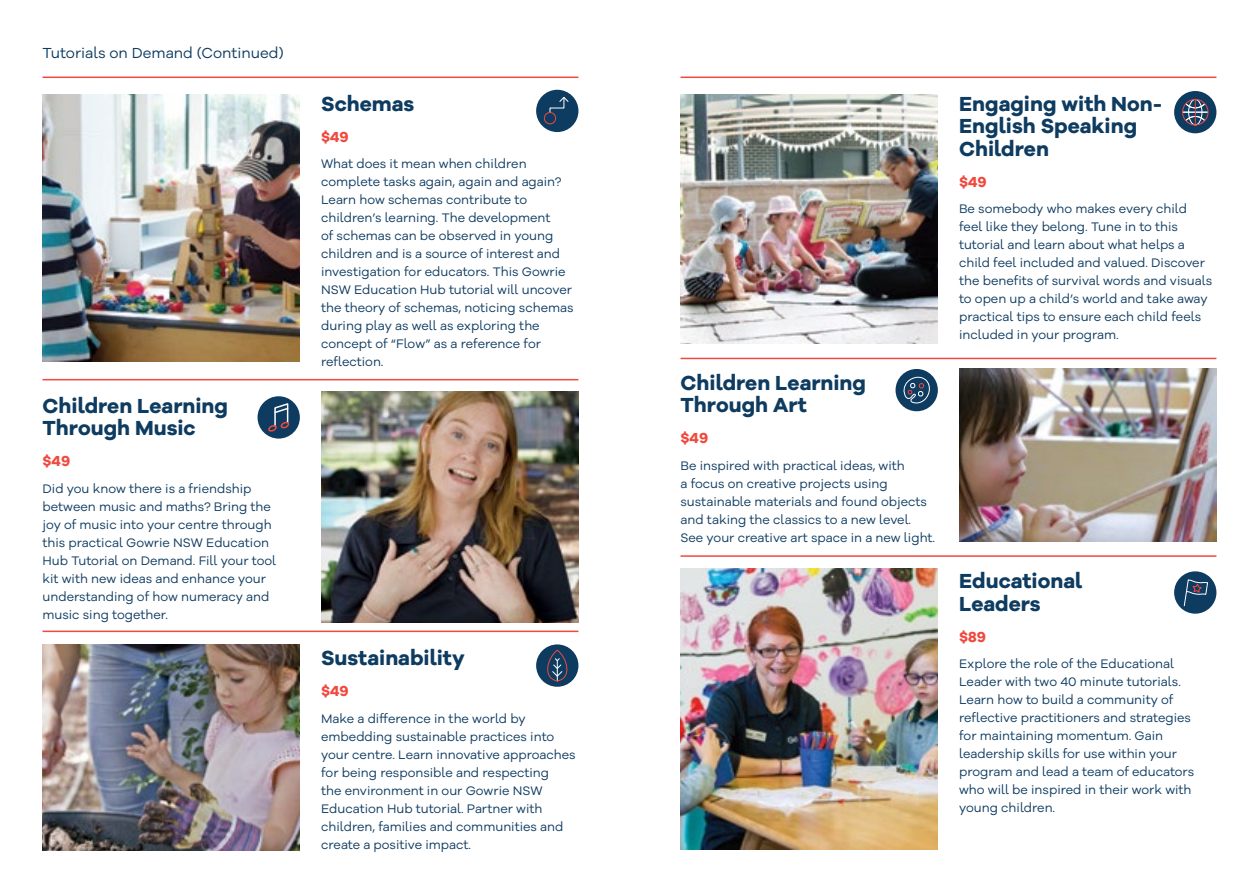
<style>
.page{position:relative;width:1259px;height:893px;background:#fff}
.page>*{position:absolute;margin:0;border:0;box-sizing:border-box;transform-origin:0 0}
.t1{font:700 21px/22.5px "Galano Grotesque Alt";color:#0e3b60}
.t2{font:15px "Galano Grotesque Alt";color:#0e3b60}
.t3{font:700 15px "Galano Grotesque Alt";color:#f0493e}
.t4{font:12.75px/18px "Galano Grotesque Alt";color:#0e3b60}
</style>
<div class="page">
<img style="left:959px;top:369px;width:257px;height:173px">
<img style="left:321px;top:392px;width:257px;height:231px">
<hr style="left:43px;top:379px;width:535px;height:1px;background:#f0493e">
<hr style="left:43px;top:77px;width:535px;height:1px;background:#f0493e">
<hr style="left:680px;top:77px;width:536px;height:1px;background:#f0493e">
<hr style="left:43px;top:631px;width:535px;height:1px;background:#f0493e">
<hr style="left:680px;top:358px;width:536px;height:1px;background:#f0493e">
<hr style="left:680px;top:555px;width:536px;height:2px;background:#f0493e">
<div style="left:257px;top:396px;width:43px;height:43px;background:#0e3b60;border-radius:50%"></div>
<svg style="left:268px;top:403px;width:22px;height:29px"></svg>
<img style="left:680px;top:569px;width:258px;height:281px">
<div style="left:1174px;top:571px;width:42px;height:43px;background:#0e3b60;border-radius:50%"></div>
<svg style="left:1183px;top:579px;width:25px;height:28px"></svg>
<img style="left:43px;top:644px;width:257px;height:206px">
<div style="left:536px;top:644px;width:42px;height:43px;background:#0e3b60;border-radius:50%"></div>
<svg style="left:542px;top:649px;width:31px;height:33px"></svg>
<img style="left:680px;top:94px;width:258px;height:250px">
<div style="left:1174px;top:91px;width:42px;height:42px;background:#0e3b60;border-radius:50%"></div>
<svg style="left:1182px;top:99px;width:26px;height:26px"></svg>
<div style="left:1182px;top:99px;width:26px;height:26px;border:1px solid #f0493e;border-radius:50%"></div>
<div style="left:895px;top:369px;width:43px;height:42px;background:#0e3b60;border-radius:50%"></div>
<svg style="left:903px;top:376px;width:27px;height:28px"></svg>
<img style="left:43px;top:94px;width:257px;height:268px">
<div style="left:536px;top:90px;width:42px;height:42px;background:#0e3b60;border-radius:50%"></div>
<svg style="left:549px;top:97px;width:20px;height:16px"></svg>
<div style="left:544px;top:112px;width:12px;height:12px;border:1px solid #f0493e;border-radius:50%"></div>
<p class="t2" style="left:43px;top:43px;width:243px">Tutorials on Demand (Continued)</p>
<h1 class="t1" style="left:43px;top:394px;width:187px">Children Learning<br>Through Music</h1>
<p class="t3" style="left:43px;top:451px;width:29px">$49</p>
<p class="t4" style="left:43px;top:479px;width:235px">Did you know there is a friendship between music and maths? Bring the joy of music into your centre through this practical Gowrie NSW Education Hub Tutorial on Demand. Fill your tool kit with new ideas and enhance your understanding of how numeracy and music sing together.</p>
<h1 class="t1" style="left:321px;top:92px;width:95px">Schemas</h1>
<p class="t3" style="left:321px;top:127px;width:29px">$49</p>
<p class="t4" style="left:321px;top:154px;width:254px">What does it mean when children complete tasks again, again and again?<br>Learn how schemas contribute to children’s learning. The development<br>of schemas can be observed in young children and is a source of interest and investigation for educators. This Gowrie NSW Education Hub tutorial will uncover the theory of schemas, noticing schemas during play as well as exploring the concept of “Flow” as a reference for reflection.</p>
<h1 class="t1" style="left:321px;top:646px;width:145px">Sustainability</h1>
<p class="t3" style="left:321px;top:681px;width:29px">$49</p>
<p class="t4" style="left:321px;top:709px;width:256px">Make a difference in the world by embedding sustainable practices into your centre. Learn innovative approaches for being responsible and respecting<br>the environment in our Gowrie NSW Education Hub tutorial. Partner with children, families and communities and create a positive impact.</p>
<h1 class="t1" style="left:680px;top:371px;width:187px">Children Learning<br>Through Art</h1>
<p class="t3" style="left:680px;top:428px;width:29px">$49</p>
<p class="t4" style="left:680px;top:456px;width:256px">Be inspired with practical ideas, with<br>a focus on creative projects using sustainable materials and found objects and taking the classics to a new level.<br>See your creative art space in a new light.</p>
<h1 class="t1" style="left:959px;top:92px;width:205px">Engaging with Non-<br>English Speaking<br>Children</h1>
<p class="t3" style="left:959px;top:172px;width:29px">$49</p>
<p class="t4" style="left:959px;top:199px;width:255px">Be somebody who makes every child feel like they belong. Tune in to this tutorial and learn about what helps a child feel included and valued. Discover the benefits of survival words and visuals to open up a child’s world and take away practical tips to ensure each child feels included in your program.</p>
<h1 class="t1" style="left:959px;top:569px;width:124px">Educational<br>Leaders</h1>
<p class="t3" style="left:959px;top:627px;width:28px">$89</p>
<p class="t4" style="left:959px;top:654px;width:237px">Explore the role of the Educational Leader with two 40 minute tutorials.<br>Learn how to build a community of reflective practitioners and strategies for maintaining momentum. Gain leadership skills for use within your program and lead a team of educators who will be inspired in their work with young children.</p>
</div>
